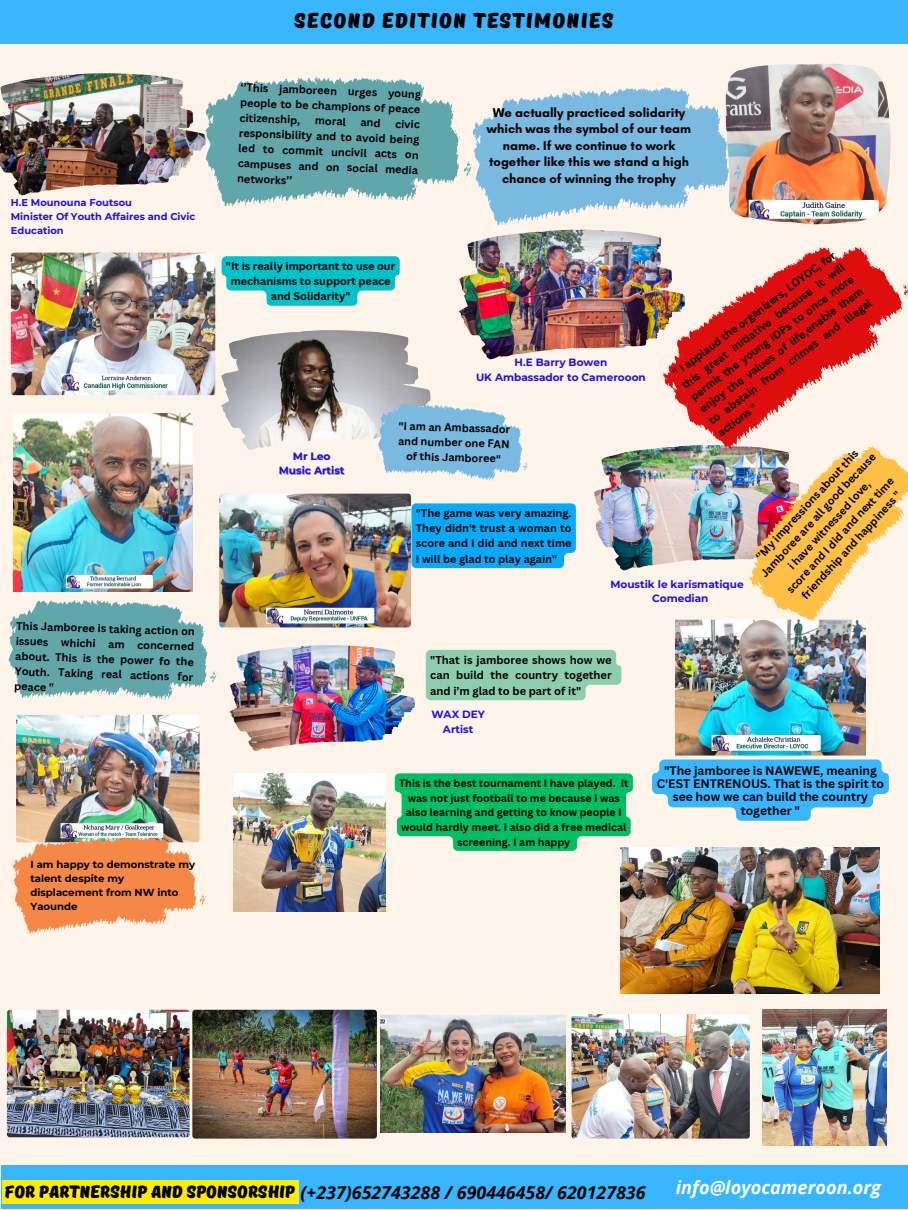
<style>
.page{position:relative;width:908px;height:1210px;background:#fff}
.page>*{position:absolute;margin:0;border:0;box-sizing:border-box;transform-origin:0 0}
.t1{font:21px "TT Masters DEMO Black";letter-spacing:.06em;color:#000}
.t2{font:italic 700 18.2px "Open Sans";color:#fff}
.t3{font:italic 700 17.78px "Open Sans";color:#000}
.t4{font:17.5px "TT Masters DEMO Black";color:#000}
.t5{font:700 12.95px/16.5px "Glacial Indifference";color:#000;text-align:center}
.t6{font:700 12px/13.4px "Canva Sans";color:#000;text-align:center}
.t7{font:700 11.09px/15.5px "Canva Sans";color:#000;text-align:justify}
.t8{font:700 10.88px/15.2px "Canva Sans";color:#000;text-align:justify}
.t9{font:700 10.85px/15px "Canva Sans";color:#000;text-align:center}
.t10{font:700 10.64px/14.7px "Canva Sans";color:#000;text-align:center}
.t11{font:700 10.5px/14.7px "Montserrat";color:#1f0def;text-align:center}
.t12{font:700 10.15px/14.2px "Montserrat";color:#000}
.t13{font:700 9.9px/13.6px "Montserrat";color:#1f0def}
</style>
<div class="page">
<div style="left:0;top:0;width:907px;height:1210px;background:#fff4ea"></div>
<img style="left:0;top:73px;width:201px;height:122px">
<img style="left:221px;top:330px;width:209px;height:120px">
<img style="left:737px;top:63px;width:153px;height:154px">
<img style="left:458px;top:230px;width:186px;height:129px">
<img style="left:594px;top:449px;width:136px;height:121px">
<img style="left:229px;top:645px;width:185px;height:106px">
<img style="left:16px;top:714px;width:183px;height:128px;border-radius:3px">
<img style="left:219px;top:493px;width:192px;height:134px;border-radius:3px">
<img style="left:11px;top:253px;width:204px;height:142px;border-radius:3px">
<img style="left:13px;top:413px;width:179px;height:178px">
<img style="left:675px;top:620px;width:189px;height:135px">
<svg style="left:373px;top:395px;width:155px;height:86px"></svg>
<svg style="left:8px;top:591px;width:214px;height:109px"></svg>
<img style="left:730px;top:461px;width:177px;height:173px">
<svg style="left:644px;top:217px;width:263px;height:244px"></svg>
<svg style="left:13px;top:837px;width:192px;height:97px"></svg>
<img style="left:7px;top:1009px;width:182px;height:128px;border-radius:3px">
<img style="left:192px;top:1009px;width:185px;height:129px;border-radius:3px">
<img style="left:571px;top:1014px;width:178px;height:124px;border-radius:3px">
<div style="left:0;top:0;width:907px;height:44px;background:#38b6ff"></div>
<img style="left:380px;top:1014px;width:185px;height:119px">
<img style="left:762px;top:1009px;width:123px;height:136px">
<img style="left:234px;top:773px;width:152px;height:138px">
<div style="left:1px;top:1165px;width:906px;height:44px;background:#38b6ff"></div>
<img style="left:620px;top:848px;width:259px;height:145px">
<svg style="left:221px;top:256px;width:178px;height:50px"></svg>
<div style="left:411px;top:503px;width:164px;height:65px;background:#07aafb"></div>
<svg style="left:425px;top:650px;width:196px;height:50px"></svg>
<div style="left:2px;top:1180px;width:296px;height:24px;background:#ffed00"></div>
<svg style="left:652px;top:759px;width:236px;height:62px"></svg>
<svg style="left:394px;top:773px;width:238px;height:78px"></svg>
<svg style="left:201px;top:71px;width:542px;height:155px"></svg>
<h1 class="t1" style="left:294px;top:9px;width:320px">SECOND EDITION TESTIMONIES</h1>
<p class="t13" style="left:11px;top:196px;width:186px">H.E Mounouna Foutsou<br>Minister Of Youth Affaires and Civic<br>Education</p>
<p class="t8" style="left:17px;top:617px;width:180px;rotate:2deg">This Jamboree is taking action on issues whichi am concerned about. This is the power fo the Youth. Taking real actions for peace "</p>
<p class="t12" style="left:30px;top:857px;width:166px">I am happy to demonstrate my talent despite my displacement from NW into<br>Yaounde</p>
<p class="t8" style="left:241px;top:80px;width:182px;rotate:2deg">‘’This jamboreen urges young people to be champions of peace citizenship,</p>
<p class="t8" style="left:315px;top:113px;width:33px;rotate:2deg">moral</p>
<p class="t8" style="left:239px;top:110px;width:182px;line-height:15.1px;text-indent:156px;rotate:2deg">civic responsibility and to avoid being led to commit uncivil acts on campuses and on social media networks’’</p>
<p class="t5" style="left:487px;top:104px;width:205px">We actually practiced solidarity which was the symbol of our team name. If we continue to work together like this we stand a high chance of winning the trophy</p>
<p class="t9" style="left:669px;top:368px;width:202px;text-align:justify;rotate:-37deg">“ I applaud the organizers, LOYOC, for this great initiative because it will permit the young IDPs to once more enjoy the values of life,enable them to abstain from crimes and illegal actions "</p>
<p class="t8" style="left:226px;top:258px;width:171px;text-align:center">"It is really important to use our mechanisms to support peace and Solidarity"</p>
<p class="t11" style="left:476px;top:355px;width:171px">H.E Barry Bowen<br>UK Ambassador to Camerooon</p>
<p class="t9" style="left:399px;top:418px;width:113px;rotate:2deg">"I am an Ambassador and number one FAN of this Jamboree"</p>
<p class="t9" style="left:745px;top:559px;width:166px;rotate:-47deg">‘’My impressions about this<br>Jamboree are all good because i have witnessed love,<br>score and I did and next time friendship and happiness "</p>
<p class="t11" style="left:279px;top:449px;width:67px;line-height:14.4px">Mr Leo<br>Music Artist</p>
<p class="t8" style="left:416px;top:505px;width:157px">"The game was very amazing.<br>They didn't trust a woman to score and I did and next time I will be glad to play again"</p>
<p class="t11" style="left:652px;top:576px;width:93px;text-align:left;text-indent:-42px">Moustik le karismatique<br>Comedian</p>
<p class="t7" style="left:430px;top:651px;width:183px">"That is jamboree shows how we can build the country together and i’m glad to be part of it"</p>
<p class="t11" style="left:431px;top:707px;width:55px">WAX DEY<br>Artist</p>
<p class="t10" style="left:399px;top:775px;width:231px">This is the best tournament I have played. It was not just football to me because I was also learning and getting to know people I would hardly meet. I also did a free medical screening. I am happy</p>
<p class="t6" style="left:656px;top:763px;width:229px">"The jamboree is NAWEWE, meaning<br>C'EST ENTRENOUS. That is the spirit to see how we can build the country together "</p>
<h3 class="t4" style="left:5px;top:1181px;width:291px">FOR PARTNERSHIP AND SPONSORSHIP</h3>
<h2 class="t2" style="left:675px;top:1174px;width:207px">info@loyocameroon.org</h2>
<h3 class="t3" style="left:300px;top:1180px;width:346px">(+237)652743288 / 690446458/ 620127836</h3>
</div>
